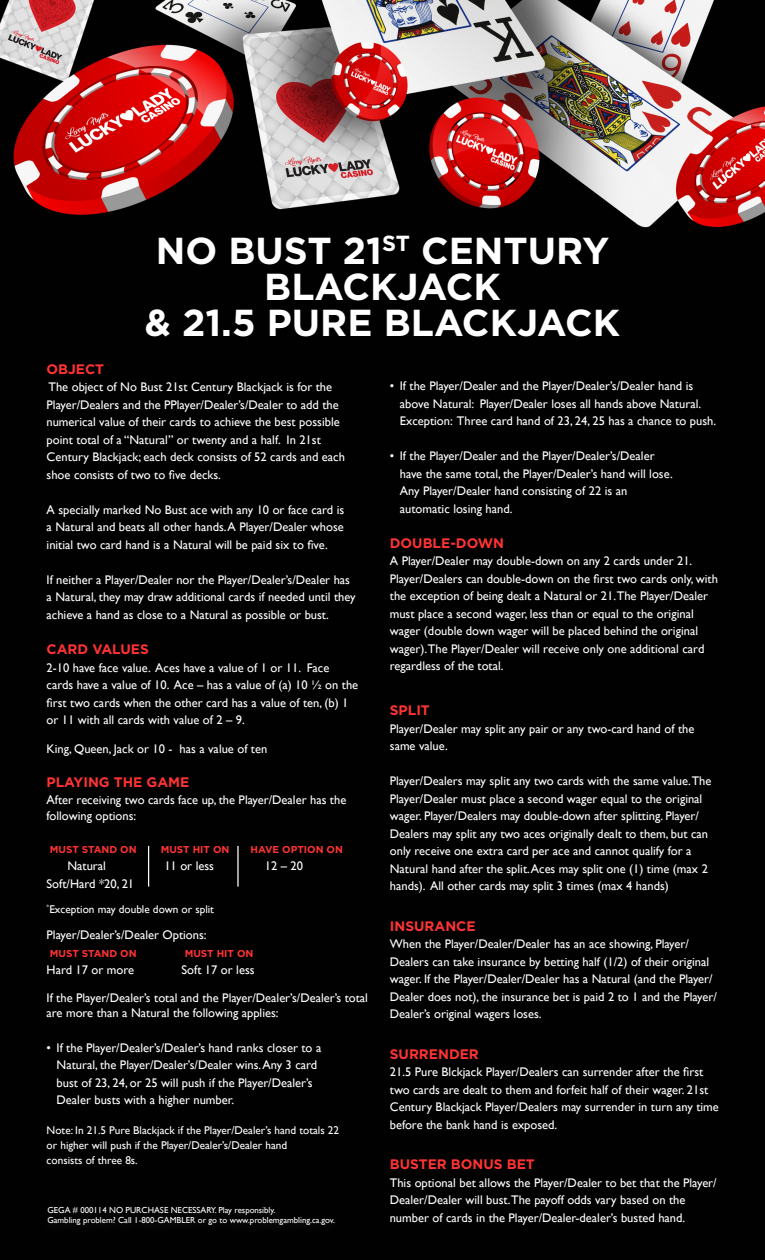
<style>
.page{position:relative;width:765px;height:1260px;background:#fff}
.page>*{position:absolute;margin:0;border:0;box-sizing:border-box;transform-origin:0 0}
.t1{font:700 37.5px/36.2px "Gotham";color:#fff;text-align:center}
.t2{font:700 13.75px "Gotham";color:#f33}
.t3{font:12.5px/17.5px "Gill Sans";color:#fff}
.t4{font:11.25px/15px "Gill Sans";color:#fff}
.t5{font:700 10px "Gotham";color:#f33}
.t6{font:8.75px "Gill Sans";color:#fff}
</style>
<div class="page">
<div style="left:0;top:777px;width:765px;height:483px;background:#010101"></div>
<img style="left:0;top:0;width:765px;height:887px">
<hr style="left:148px;top:846px;width:1px;height:41px;background:#fff">
<hr style="left:237px;top:846px;width:2px;height:41px;background:#fff">
<p class="t1" style="left:145px;top:231px;width:477px">NO BUST 21<sup>ST</sup> CENTURY<br>BLACKJACK<br>&amp; 21.5 PURE BLACKJACK</p>
<p class="t2" style="left:47px;top:361px;width:59px">OBJECT</p>
<p class="t3" style="left:47px;top:378px;width:300px">The object of No Bust 21st Century Blackjack is for the Player/Dealers and the PPlayer/Dealer’s/Dealer to add the numerical value of their cards to achieve the best possible point total of a “Natural” or twenty and a half. In 21st Century Blackjack; each deck consists of 52 cards and each shoe consists of two to five decks.</p>
<p class="t3" style="left:47px;top:501px;width:299px;text-align:justify">A specially marked No Bust ace with any 10 or face card is a Natural and beats all other hands. A Player/Dealer whose initial two card hand is a Natural will be paid six to five.</p>
<p class="t3" style="left:47px;top:571px;width:311px">If neither a Player/Dealer nor the Player/Dealer’s/Dealer has a Natural, they may draw additional cards if needed until they achieve a hand as close to a Natural as possible or bust.</p>
<p class="t2" style="left:47px;top:642px;width:104px">CARD VALUES</p>
<p class="t3" style="left:47px;top:659px;width:313px">2-10 have face value. Aces have a value of 1 or 11. Face cards have a value of 10. Ace – has a value of (a) 10 ½ on the first two cards when the other card has a value of ten, (b) 1 or 11 with all cards with value of 2 – 9.</p>
<p class="t3" style="left:47px;top:740px;width:222px">King, Queen, Jack or 10 - has a value of ten</p>
<p class="t2" style="left:47px;top:775px;width:144px">PLAYING THE GAME</p>
<p class="t3" style="left:47px;top:791px;width:301px;line-height:16.2px">After receiving two cards face up, the Player/Dealer has the following options:</p>
<p class="t3" style="left:67px;top:857px;width:40px">Natural</p>
<p class="t3" style="left:164px;top:857px;width:51px">11 or less</p>
<p class="t3" style="left:265px;top:857px;width:40px">12 – 20</p>
<p class="t3" style="left:47px;top:875px;width:89px">Soft/Hard *20, 21</p>
<p class="t4" style="left:47px;top:901px;width:169px"><sup>*</sup>Exception may double down or split</p>
<p class="t3" style="left:47px;top:926px;width:162px">Player/Dealer’s/Dealer Options:</p>
<p class="t3" style="left:47px;top:961px;width:89px">Hard 17 or more</p>
<p class="t3" style="left:182px;top:961px;width:75px">Soft 17 or less</p>
<p class="t3" style="left:47px;top:990px;width:323px;line-height:15px">If the Player/Dealer’s total and the Player/Dealer’s/Dealer’s total are more than a Natural the following applies:</p>
<p class="t3" style="left:57px;top:1039px;width:266px;text-indent:-10px">• If the Player/Dealer’s/Dealer’s hand ranks closer to a Natural, the Player/Dealer’s/Dealer wins. Any 3 card bust of 23, 24, or 25 will push if the Player/Dealer’s Dealer busts with a higher number.</p>
<p class="t4" style="left:47px;top:1123px;width:294px">Note: In 21.5 Pure Blackjack if the Player/Dealer’s hand totals 22 or higher will push if the Player/Dealer’s/Dealer hand<br>consists of three 8s.</p>
<p class="t5" style="left:50px;top:844px;width:88px">MUST STAND ON</p>
<p class="t5" style="left:161px;top:844px;width:70px">MUST HIT ON</p>
<p class="t5" style="left:251px;top:844px;width:94px">HAVE OPTION ON</p>
<p class="t5" style="left:50px;top:947px;width:88px">MUST STAND ON</p>
<p class="t5" style="left:185px;top:947px;width:70px">MUST HIT ON</p>
<p class="t6" style="left:47px;top:1205px;width:230px">GEGA # 000114 NO PURCHASE NECESSARY. Play responsibly.</p>
<p class="t6" style="left:47px;top:1215px;width:289px">Gambling problem? Call 1-800-GAMBLER or go to www.problemgambling.ca.gov.</p>
<p class="t3" style="left:400px;top:377px;width:318px;text-indent:-10px">• If the Player/Dealer and the Player/Dealer’s/Dealer hand is above Natural: Player/Dealer loses all hands above Natural.<br>Exception: Three card hand of 23, 24, 25 has a chance to push.</p>
<p class="t3" style="left:400px;top:447px;width:274px;text-indent:-10px">• If the Player/Dealer and the Player/Dealer’s/Dealer have the same total, the Player/Dealer’s hand will lose.<br>Any Player/Dealer hand consisting of 22 is an automatic losing hand.</p>
<p class="t2" style="left:390px;top:535px;width:116px">DOUBLE-DOWN</p>
<p class="t3" style="left:390px;top:552px;width:330px">A Player/Dealer may double-down on any 2 cards under 21.<br>Player/Dealers can double-down on the first two cards only, with the exception of being dealt a Natural or 21.The Player/Dealer must place a second wager, less than or equal to the original wager (double down wager will be placed behind the original wager).The Player/Dealer will receive only one additional card regardless of the total.</p>
<p class="t2" style="left:390px;top:702px;width:42px">SPLIT</p>
<p class="t3" style="left:390px;top:720px;width:306px">Player/Dealer may split any pair or any two-card hand of the same value.</p>
<p class="t3" style="left:390px;top:772px;width:323px">Player/Dealers may split any two cards with the same value.The Player/Dealer must place a second wager equal to the original wager. Player/Dealers may double-down after splitting. Player/ Dealers may split any two aces originally dealt to them, but can only receive one extra card per ace and cannot qualify for a Natural hand after the split. Aces may split one (1) time (max 2 hands). All other cards may split 3 times (max 4 hands)</p>
<p class="t2" style="left:390px;top:918px;width:87px">INSURANCE</p>
<p class="t3" style="left:390px;top:935px;width:329px">When the Player/Dealer/Dealer has an ace showing, Player/ Dealers can take insurance by betting half (1/2) of their original wager. If the Player/Dealer/Dealer has a Natural (and the Player/ Dealer does not), the insurance bet is paid 2 to 1 and the Player/ Dealer’s original wagers loses.</p>
<p class="t2" style="left:390px;top:1046px;width:91px">SURRENDER</p>
<p class="t3" style="left:390px;top:1063px;width:331px">21.5 Pure Blckjack Player/Dealers can surrender after the first two cards are dealt to them and forfeit half of their wager. 21st Century Blackjack Player/Dealers may surrender in turn any time before the bank hand is exposed.</p>
<p class="t2" style="left:390px;top:1156px;width:146px">BUSTER BONUS BET</p>
<p class="t3" style="left:390px;top:1174px;width:328px">This optional bet allows the Player/Dealer to bet that the Player/<br>Dealer/Dealer will bust.The payoff odds vary based on the number of cards in the Player/Dealer-dealer’s busted hand.</p>
</div>
